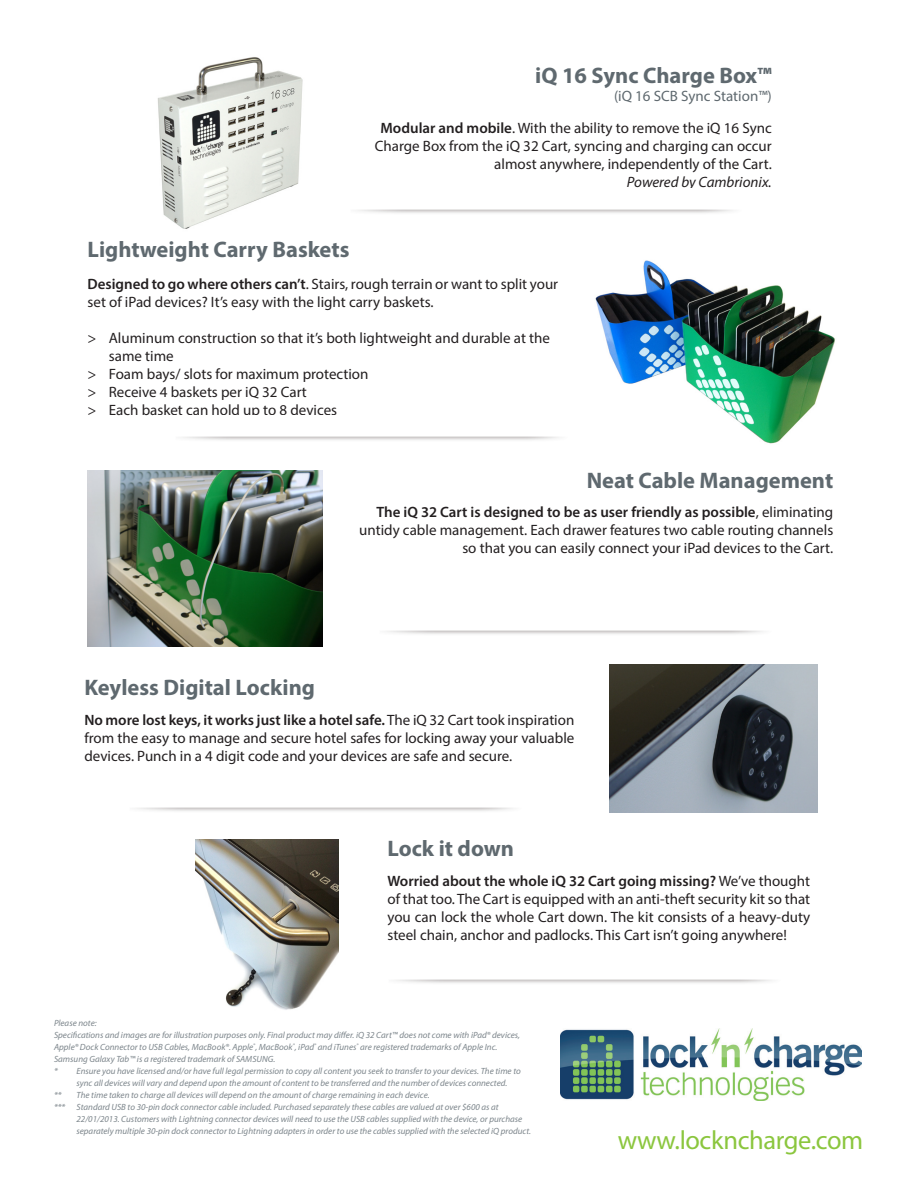
<style>
.page{position:relative;width:918px;height:1188px;background:#fff}
.page>*{position:absolute;margin:0;border:0;box-sizing:border-box;transform-origin:0 0}
.t1{font:26.4px "Myriad Pro";letter-spacing:-.015em;color:#8bc63e}
.t2{font:700 22.5px "Myriad Pro";color:#5f696f}
.t3{font:15px/18px "Myriad Pro";color:#231f20;text-align:right}
.t4{font:15px "Myriad Pro";color:#5f696f}
.t5{font:italic 15px "Myriad Pro";color:#231f20}
.t6{font:italic 9px/12px "Myriad Pro";color:#7c858b}
.s1{font-weight:600}
</style>
<div class="page">
<img style="left:157px;top:57px;width:146px;height:172px">
<img style="left:595px;top:260px;width:240px;height:184px">
<img style="left:88px;top:471px;width:234px;height:176px">
<img style="left:196px;top:839px;width:143px;height:171px">
<img style="left:609px;top:665px;width:208px;height:147px">
<img style="left:560px;top:1028px;width:302px;height:73px">
<p class="t2" style="left:535px;top:61px;width:238px">iQ 16 Sync Charge Box™</p>
<p class="t4" style="left:614px;top:87px;width:159px">(iQ 16 SCB Sync Station™)</p>
<p class="t2" style="left:88px;top:234px;width:263px">Lightweight Carry Baskets</p>
<p class="t3" style="left:375px;top:119px;width:399px"><span class="s1">Modular and mobile</span>. With the ability to remove the iQ 16 Sync<br>Charge Box from the iQ 32 Cart, syncing and charging can occur almost anywhere, independently of the Cart.</p>
<p class="t5" style="left:627px;top:173px;width:146px">Powered by Cambrionix.</p>
<p class="t3" style="left:88px;top:275px;width:472px;text-align:left"><span class="s1">Designed to go where others can’t</span>. Stairs, rough terrain or want to split your set of iPad devices? It’s easy with the light carry baskets.</p>
<p class="t3" style="left:109px;top:329px;width:443px;text-align:left;text-indent:-21px">&gt; Aluminum construction so that it’s both lightweight and durable at the same time</p>
<p class="t3" style="left:88px;top:365px;width:282px">&gt; Foam bays/ slots for maximum protection</p>
<p class="t3" style="left:88px;top:383px;width:221px">&gt; Receive 4 baskets per iQ 32 Cart</p>
<p class="t3" style="left:88px;top:401px;width:251px">&gt; Each basket can hold up to 8 devices</p>
<p class="t2" style="left:587px;top:465px;width:248px">Neat Cable Management</p>
<p class="t3" style="left:359px;top:503px;width:475px"><span class="s1">The iQ 32 Cart is designed to be as user friendly as possible</span>, eliminating untidy cable management. Each drawer features two cable routing channels so that you can easily connect your iPad devices to the Cart.</p>
<p class="t2" style="left:84px;top:673px;width:232px">Keyless Digital Locking</p>
<p class="t3" style="left:84px;top:711px;width:492px;text-align:justify"><span class="s1">No more lost keys, it works just like a hotel safe.</span> The iQ 32 Cart took inspiration from the easy to manage and secure hotel safes for locking away your valuable devices. Punch in a 4 digit code and your devices are safe and secure.</p>
<p class="t2" style="left:387px;top:834px;width:128px">Lock it down</p>
<p class="t3" style="left:387px;top:872px;width:424px;text-align:justify"><span class="s1">Worried about the whole iQ 32 Cart going missing?</span> We’ve thought of that too. The Cart is equipped with an anti-theft security kit so that you can lock the whole Cart down. The kit consists of a heavy-duty steel chain, anchor and padlocks. This Cart isn’t going anywhere!</p>
<p class="t6" style="left:54px;top:1016px;width:44px">Please note:</p>
<p class="t6" style="left:54px;top:1028px;width:468px">Specifications and images are for illustration purposes only. Final product may differ. iQ 32 Cart™ does not come with iPad® devices,<br>Apple® Dock Connector to USB Cables, MacBook®. Apple<sup>®</sup>, MacBook<sup>®</sup>, iPad<sup>®</sup> and iTunes<sup>®</sup> are registered trademarks of Apple Inc.<br>Samsung Galaxy Tab™ is a registered trademark of SAMSUNG.</p>
<p class="t6" style="left:54px;top:1064px;width:468px">* Ensure you have licensed and/or have full legal permission to copy all content you seek to transfer to your devices. The time to</p>
<p class="t6" style="left:76px;top:1076px;width:432px">sync all devices will vary and depend upon the amount of content to be transferred and the number of devices connected.</p>
<p class="t6" style="left:54px;top:1088px;width:9px">**</p>
<p class="t6" style="left:76px;top:1088px;width:355px">The time taken to charge all devices will depend on the amount of charge remaining in each device.</p>
<p class="t6" style="left:54px;top:1100px;width:13px">***</p>
<p class="t6" style="left:76px;top:1100px;width:456px">Standard USB to 30-pin dock connector cable included. Purchased separately these cables are valued at over $600 as at<br>22/01/2013. Customers with Lightning connector devices will need to use the USB cables supplied with the device, or purchase separately multiple 30-pin dock connector to Lightning adapters in order to use the cables supplied with the selected iQ product.</p>
<p class="t1" style="left:618px;top:1124px;width:247px">www.lockncharge.com</p>
</div>
